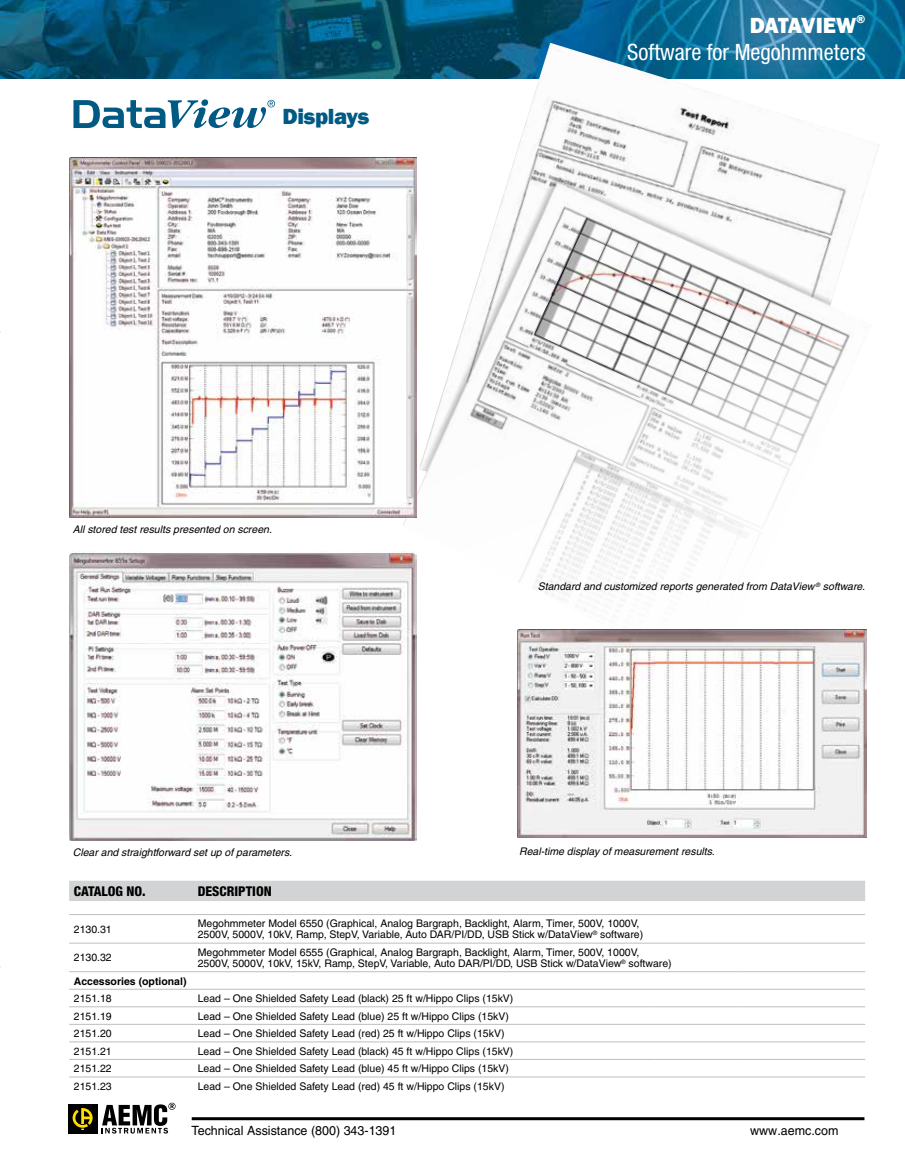
<style>
.page{position:relative;width:905px;height:1175px;background:#fff}
.page>*{position:absolute;margin:0;border:0;box-sizing:border-box;transform-origin:0 0}
.t1{font:condensed 22.5px "Helvetica Neue";color:#fff}
.t2{font:800 22.5px "Franklin Gothic";letter-spacing:-.02em;color:#fff}
.t3{font:800 22.5px "Franklin Gothic";letter-spacing:-.02em;color:#005a84}
.t4{font:800 condensed 13.5px "Helvetica Neue";color:#000}
.t5{font:12.75px "Helvetica";color:#000}
.t6{font:10.5px/10.9px "Helvetica";color:#000}
.t7{font:italic 10.5px "Helvetica";color:#000}
.t8{font:700 10.5px "Helvetica";color:#000}
</style>
<div class="page">
<svg style="left:101px;top:1102px;width:74px;height:31px"></svg>
<div style="left:68px;top:1104px;width:30px;height:29px;background:#000"></div>
<svg style="left:73px;top:1108px;width:20px;height:22px"></svg>
<hr style="left:192px;top:1117px;width:672px;height:3px;background:#000">
<img style="left:0;top:0;width:904px;height:78px">
<img style="left:402px;top:43px;width:477px;height:635px">
<svg style="left:73px;top:99px;width:202px;height:29px"></svg>
<div style="left:69px;top:880px;width:796px;height:21px;background:#d1d3d4"></div>
<hr style="left:69px;top:914px;width:124px;height:1px;background:#bcbec0">
<hr style="left:193px;top:914px;width:462px;height:1px;background:#bcbec0">
<hr style="left:655px;top:914px;width:85px;height:1px;background:#bcbec0">
<hr style="left:740px;top:914px;width:125px;height:1px;background:#bcbec0">
<hr style="left:69px;top:942px;width:124px;height:1px;background:#bcbec0">
<hr style="left:193px;top:942px;width:462px;height:1px;background:#bcbec0">
<hr style="left:655px;top:942px;width:85px;height:1px;background:#bcbec0">
<hr style="left:740px;top:942px;width:125px;height:1px;background:#bcbec0">
<hr style="left:69px;top:971px;width:124px;height:1px;background:#bcbec0">
<hr style="left:193px;top:971px;width:462px;height:1px;background:#bcbec0">
<hr style="left:655px;top:971px;width:85px;height:1px;background:#bcbec0">
<hr style="left:740px;top:971px;width:125px;height:1px;background:#bcbec0">
<hr style="left:69px;top:988px;width:124px;height:1px;background:#bcbec0">
<hr style="left:193px;top:988px;width:462px;height:1px;background:#bcbec0">
<hr style="left:655px;top:988px;width:85px;height:1px;background:#bcbec0">
<hr style="left:740px;top:988px;width:125px;height:1px;background:#bcbec0">
<hr style="left:69px;top:1006px;width:124px;height:1px;background:#bcbec0">
<hr style="left:193px;top:1006px;width:462px;height:1px;background:#bcbec0">
<hr style="left:655px;top:1006px;width:85px;height:1px;background:#bcbec0">
<hr style="left:740px;top:1006px;width:125px;height:1px;background:#bcbec0">
<hr style="left:69px;top:1024px;width:124px;height:1px;background:#bcbec0">
<hr style="left:193px;top:1024px;width:462px;height:1px;background:#bcbec0">
<hr style="left:655px;top:1024px;width:85px;height:1px;background:#bcbec0">
<hr style="left:740px;top:1024px;width:125px;height:1px;background:#bcbec0">
<hr style="left:69px;top:1041px;width:124px;height:1px;background:#bcbec0">
<hr style="left:193px;top:1041px;width:462px;height:1px;background:#bcbec0">
<hr style="left:655px;top:1041px;width:85px;height:1px;background:#bcbec0">
<hr style="left:740px;top:1041px;width:125px;height:1px;background:#bcbec0">
<hr style="left:69px;top:1059px;width:124px;height:1px;background:#bcbec0">
<hr style="left:193px;top:1059px;width:462px;height:1px;background:#bcbec0">
<hr style="left:655px;top:1059px;width:85px;height:1px;background:#bcbec0">
<hr style="left:740px;top:1059px;width:125px;height:1px;background:#bcbec0">
<hr style="left:69px;top:1076px;width:124px;height:1px;background:#bcbec0">
<hr style="left:193px;top:1076px;width:462px;height:1px;background:#bcbec0">
<hr style="left:655px;top:1076px;width:85px;height:1px;background:#bcbec0">
<hr style="left:740px;top:1076px;width:125px;height:1px;background:#bcbec0">
<img style="left:69px;top:157px;width:348px;height:360px">
<img style="left:69px;top:551px;width:348px;height:289px">
<img style="left:517px;top:629px;width:349px;height:208px">
<h1 class="t3" style="left:282px;top:101px;width:88px">Displays</h1>
<h1 class="t2" style="left:749px;top:11px;width:117px">DATAVIEW<sup>®</sup></h1>
<h1 class="t1" style="left:627px;top:39px;width:240px">Software for Megohmmeters</h1>
<p class="t7" style="left:73px;top:523px;width:201px">All stored test results presented on screen.</p>
<p class="t7" style="left:73px;top:846px;width:221px">Clear and straightforward set up of parameters.</p>
<p class="t7" style="left:538px;top:580px;width:329px">Standard and customized reports generated from DataView <sup>®</sup> software.</p>
<p class="t7" style="left:519px;top:845px;width:197px">Real-time display of measurement results.</p>
<p class="t4" style="left:74px;top:883px;width:73px">CATALOG NO.</p>
<p class="t4" style="left:198px;top:883px;width:75px">DESCRIPTION</p>
<p class="t6" style="left:74px;top:923px;width:39px">2130.31</p>
<p class="t6" style="left:198px;top:918px;width:447px">Megohmmeter Model 6550 (Graphical, Analog Bargraph, Backlight, Alarm, Timer, 500V, 1000V,<br>2500V, 5000V, 10kV, Ramp, StepV, Variable, Auto DAR/PI/DD, USB Stick w/DataView<sup>®</sup> software)</p>
<p class="t6" style="left:74px;top:952px;width:39px">2130.32</p>
<p class="t6" style="left:198px;top:946px;width:475px">Megohmmeter Model 6555 (Graphical, Analog Bargraph, Backlight, Alarm, Timer, 500V, 1000V,<br>2500V, 5000V, 10kV, 15kV, Ramp, StepV, Variable, Auto DAR/PI/DD, USB Stick w/DataView<sup>®</sup> software)</p>
<p class="t8" style="left:74px;top:974px;width:114px">Accessories (optional)</p>
<p class="t6" style="left:74px;top:992px;width:39px">2151.18</p>
<p class="t6" style="left:198px;top:992px;width:317px">Lead – One Shielded Safety Lead (black) 25 ft w/Hippo Clips (15kV)</p>
<p class="t6" style="left:74px;top:1010px;width:39px">2151.19</p>
<p class="t6" style="left:198px;top:1010px;width:313px">Lead – One Shielded Safety Lead (blue) 25 ft w/Hippo Clips (15kV)</p>
<p class="t6" style="left:74px;top:1028px;width:39px">2151.20</p>
<p class="t6" style="left:198px;top:1028px;width:308px">Lead – One Shielded Safety Lead (red) 25 ft w/Hippo Clips (15kV)</p>
<p class="t6" style="left:74px;top:1045px;width:39px">2151.21</p>
<p class="t6" style="left:198px;top:1045px;width:317px">Lead – One Shielded Safety Lead (black) 45 ft w/Hippo Clips (15kV)</p>
<p class="t6" style="left:74px;top:1063px;width:39px">2151.22</p>
<p class="t6" style="left:198px;top:1063px;width:313px">Lead – One Shielded Safety Lead (blue) 45 ft w/Hippo Clips (15kV)</p>
<p class="t6" style="left:74px;top:1080px;width:39px">2151.23</p>
<p class="t6" style="left:198px;top:1080px;width:308px">Lead – One Shielded Safety Lead (red) 45 ft w/Hippo Clips (15kV)</p>
<p class="t5" style="left:192px;top:1122px;width:206px">Technical Assistance (800) 343-1391</p>
<p class="t5" style="left:750px;top:1122px;width:90px">www.aemc.com</p>
</div>
